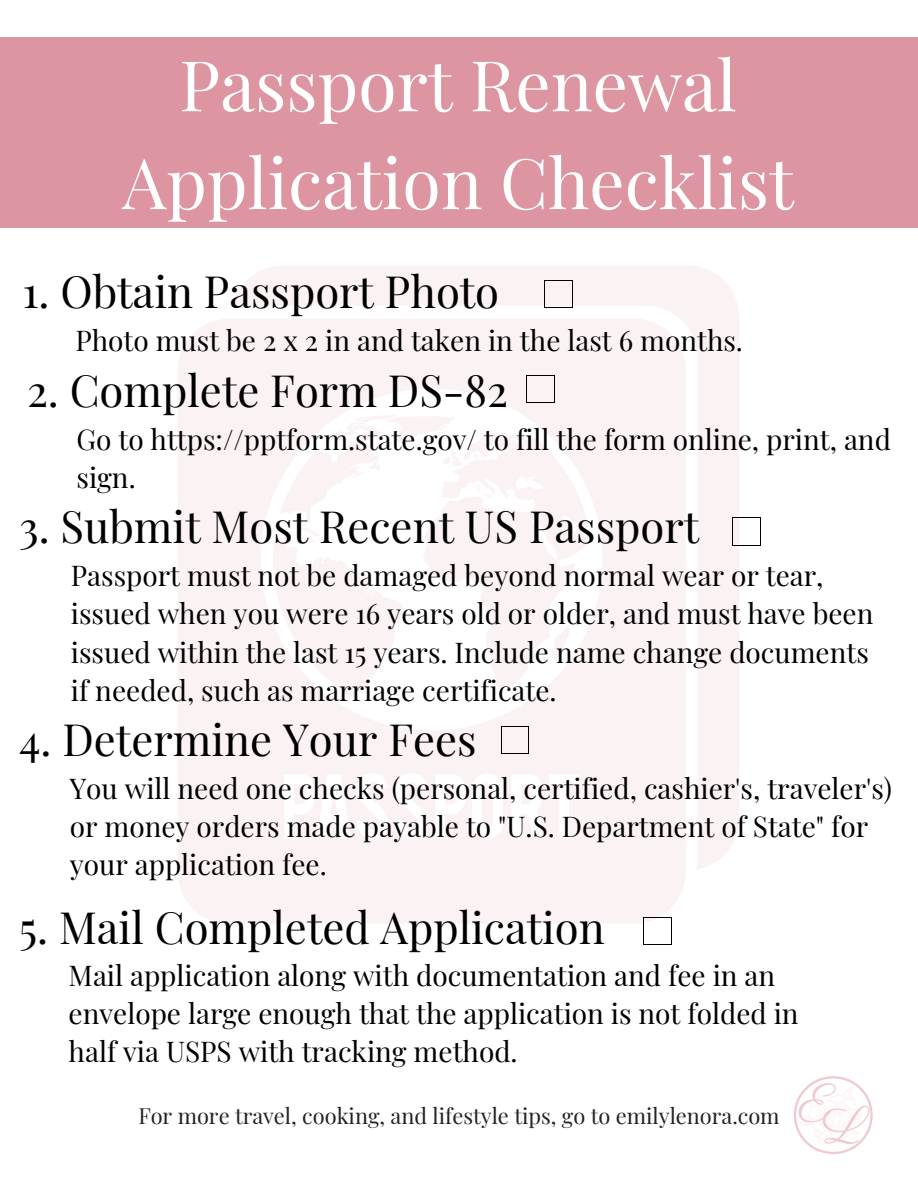
<style>
.page{position:relative;width:918px;height:1188px;background:#fff}
.page>*{position:absolute;margin:0;border:0;box-sizing:border-box;transform-origin:0 0}
.t1{font:70.05px/97.8px "Playfair Display";color:#fff;text-align:center}
.t2{font:43.65px "Playfair Display";color:#000}
.t3{font:28.05px/38.2px "Playfair Display";color:#000}
.t4{font:21.75px "Playfair Display";color:#222}
</style>
<div class="page">
<div style="left:0;top:37px;width:918px;height:190px;background:#dd96a1"></div>
<svg style="left:233px;top:266px;width:506px;height:603px;fill:#faf2f3"></svg>
<svg style="left:178px;top:319px;width:508px;height:605px;fill:#faf2f3"></svg>
<svg style="left:273px;top:415px;width:317px;height:285px"></svg>
<svg style="left:545px;top:280px;width:28px;height:28px"></svg>
<svg style="left:527px;top:375px;width:28px;height:28px"></svg>
<svg style="left:501px;top:726px;width:28px;height:28px"></svg>
<svg style="left:732px;top:518px;width:29px;height:28px"></svg>
<svg style="left:644px;top:917px;width:28px;height:28px"></svg>
<img style="left:793px;top:1076px;width:80px;height:79px">
<h1 class="t1" style="left:122px;top:33px;width:673px">Passport Renewal<br>Application Checklist</h1>
<h2 class="t2" style="left:22px;top:261px;width:478px">1. Obtain Passport Photo</h2>
<p class="t3" style="left:75px;top:320px;width:669px">Photo must be 2 x 2 in and taken in the last 6 months.</p>
<h2 class="t2" style="left:27px;top:360px;width:483px">2. Complete Form DS-82</h2>
<p class="t3" style="left:76px;top:419px;width:816px">Go to https://pptform.state.gov/ to fill the form online, print, and sign.</p>
<h2 class="t2" style="left:19px;top:496px;width:682px">3. Submit Most Recent US Passport</h2>
<p class="t3" style="left:71px;top:555px;width:804px">Passport must not be damaged beyond normal wear or tear, issued when you were 16 years old or older, and must have been issued within the last 15 years. Include name change documents if needed, such as marriage certificate.</p>
<h2 class="t2" style="left:19px;top:709px;width:459px">4. Determine Your Fees</h2>
<p class="t3" style="left:70px;top:768px;width:824px">You will need one checks (personal, certified, cashier's, traveler's) or money orders made payable to "U.S. Department of State" for your application fee.</p>
<h2 class="t2" style="left:19px;top:897px;width:587px">5. Mail Completed Application</h2>
<p class="t3" style="left:69px;top:955px;width:732px">Mail application along with documentation and fee in an envelope large enough that the application is not folded in half via USPS with tracking method.</p>
<p class="t4" style="left:138px;top:1100px;width:643px">For more travel, cooking, and lifestyle tips, go to emilylenora.com</p>
</div>
